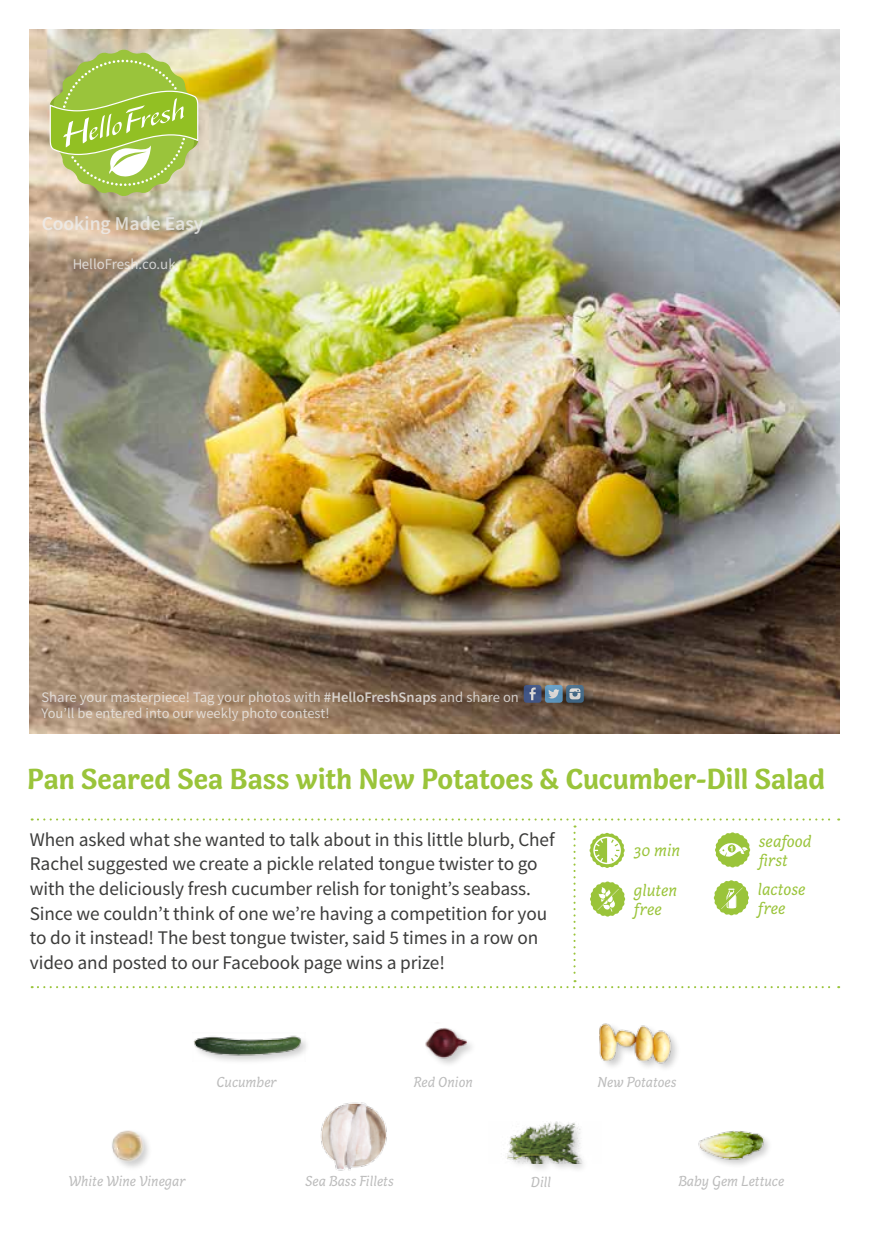
<style>
.page{position:relative;width:869px;height:1241px;background:#fff}
.page>*{position:absolute;margin:0;border:0;box-sizing:border-box;transform-origin:0 0}
.t1{font:700 29.75px "Capucine Basic";letter-spacing:-.005em;color:#9ac43a}
.t2{font:600 19.6px "Source Sans Pro";color:#ededed}
.t3{font:19.25px/24.5px "Source Sans Pro";letter-spacing:-.005em;color:#3c3c3b}
.t4{font:italic 17.5px/18.6px "Capucine Basic";color:#9ac43a}
.t5{font:italic 14.88px "Capucine Basic";color:#bcbcbc}
.t6{font:14.88px "Source Sans Pro";color:#ededed}
.t7{font:14.53px/16.4px "Source Sans Pro";color:#ededed}
.s1{font-weight:600}
</style>
<div class="page">
<img style="left:30px;top:30px;width:808px;height:703px">
<svg style="left:523px;top:685px;width:18px;height:17px"></svg>
<svg style="left:529px;top:687px;width:6px;height:13px"></svg>
<svg style="left:566px;top:685px;width:17px;height:17px"></svg>
<svg style="left:569px;top:688px;width:11px;height:11px"></svg>
<svg style="left:544px;top:685px;width:18px;height:17px"></svg>
<svg style="left:548px;top:689px;width:11px;height:9px"></svg>
<svg style="left:50px;top:50px;width:148px;height:146px;background:#b0ca62"></svg>
<img style="left:193px;top:1035px;width:112px;height:26px">
<img style="left:425px;top:1028px;width:47px;height:36px">
<div style="left:598px;top:1021px;width:83px;height:51px;background:#000;opacity:.2"></div>
<img style="left:598px;top:1022px;width:74px;height:44px">
<svg style="left:32px;top:818px;width:806px;height:170px"></svg>
<div style="left:110px;top:1127px;width:43px;height:43px;background:#000;opacity:.2"></div>
<img style="left:110px;top:1127px;width:39px;height:36px">
<div style="left:505px;top:1120px;width:85px;height:53px;background:#000;opacity:.2"></div>
<img style="left:505px;top:1120px;width:85px;height:43px">
<div style="left:697px;top:1129px;width:75px;height:39px;background:#000;opacity:.2"></div>
<img style="left:697px;top:1129px;width:69px;height:32px">
<img style="left:320px;top:1102px;width:67px;height:69px">
<p class="t2" style="left:41px;top:211px;width:163px">Cooking Made Easy</p>
<p class="t6" style="left:72px;top:255px;width:105px">HelloFresh.co.uk</p>
<p class="t7" style="left:41px;top:688px;width:478px">Share your masterpiece! Tag your photos with <span class="s1">#HelloFreshSnaps</span> and share on<br>You’ll be entered into our weekly photo contest!</p>
<h1 class="t1" style="left:27px;top:755px;width:799px">Pan Seared Sea Bass with New Potatoes &amp; Cucumber-Dill Salad</h1>
<p class="t3" style="left:30px;top:827px;width:526px">When asked what she wanted to talk about in this little blurb, Chef Rachel suggested we create a pickle related tongue twister to go with the deliciously fresh cucumber relish for tonight’s seabass.<br>Since we couldn’t think of one we’re having a competition for you to do it instead! The best tongue twister, said 5 times in a row on video and posted to our Facebook page wins a prize!</p>
<p class="t4" style="left:633px;top:842px;width:48px">30 min</p>
<p class="t4" style="left:758px;top:832px;width:54px">seafood first</p>
<p class="t4" style="left:633px;top:882px;width:45px">gluten free</p>
<p class="t4" style="left:757px;top:880px;width:49px">lactose free</p>
<p class="t5" style="left:216px;top:1070px;width:62px">Cucumber</p>
<p class="t5" style="left:413px;top:1070px;width:61px">Red Onion</p>
<p class="t5" style="left:597px;top:1070px;width:80px">New Potatoes</p>
<p class="t5" style="left:68px;top:1169px;width:119px">White Wine Vinegar</p>
<p class="t5" style="left:305px;top:1169px;width:90px">Sea Bass Fillets</p>
<p class="t5" style="left:530px;top:1170px;width:22px">Dill</p>
<p class="t5" style="left:678px;top:1169px;width:107px">Baby Gem Lettuce</p>
</div>
